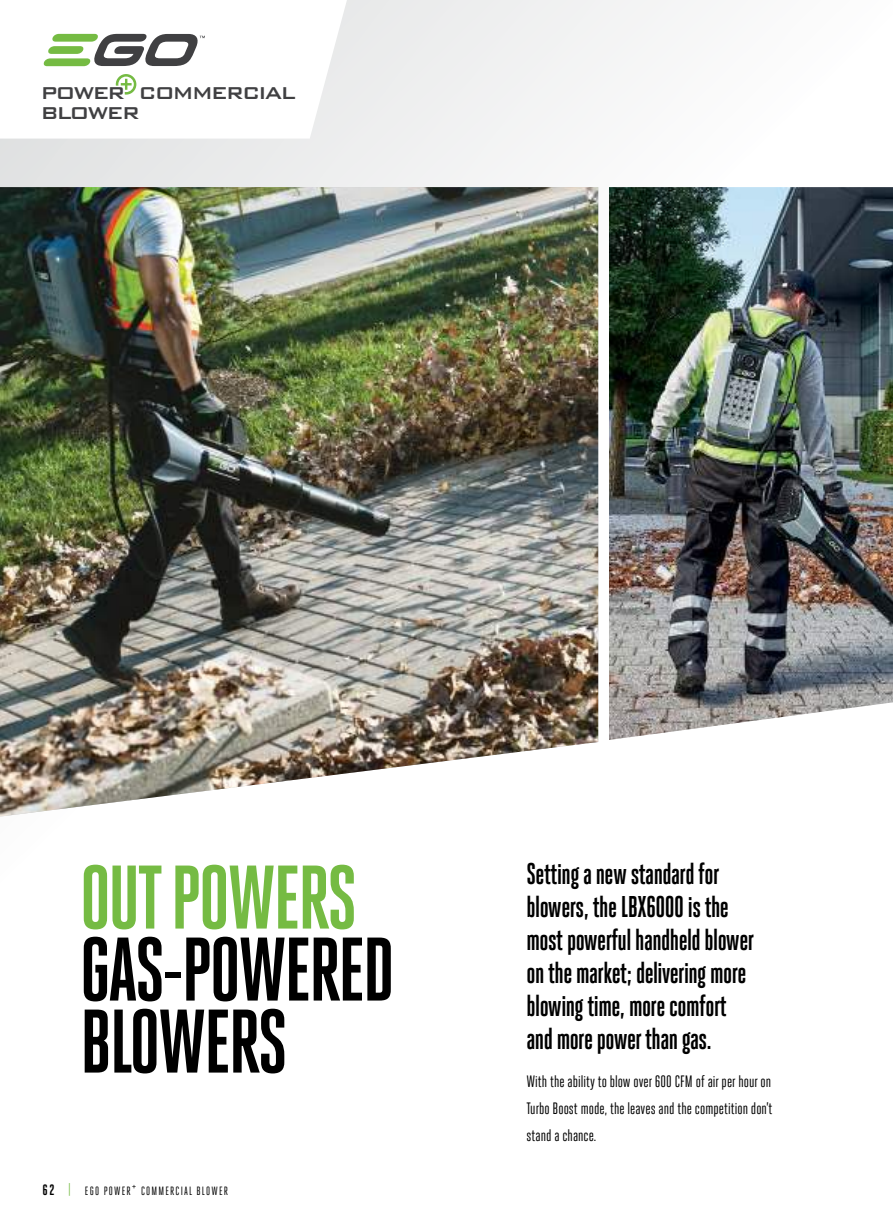
<style>
.page{position:relative;width:893px;height:1212px;background:#fff}
.page>*{position:absolute;margin:0;border:0;box-sizing:border-box;transform-origin:0 0}
.t1{font:700 90px/72px "Heroic Condensed";letter-spacing:-.035em;color:#000}
.t2{font:700 90px "Heroic Condensed";letter-spacing:-.035em;color:#75bb43}
.t3{font:700 30px/33px "Heroic Condensed";letter-spacing:-.02em;color:#000;scale:.94 1}
.t4{font:500 22.95px/19.4px "Bank Gothic BT";letter-spacing:-.095em;color:#404042}
.t5{font:16.5px/27px "Heroic Condensed";color:#000;text-align:justify}
.t6{font:12px "Heroic Condensed";letter-spacing:.1em;color:#000}
.s1{font-weight:700;font-size:15px}
.s2{font-size:15px;color:#75bb43}
</style>
<div class="page">
<div style="left:0;top:0;width:893px;height:1212px;background:linear-gradient(to bottom,#f2f2f2,#fff)"></div>
<img style="left:609px;top:187px;width:284px;height:553px">
<img style="left:0;top:187px;width:598px;height:629px">
<svg style="left:0;top:0;width:347px;height:139px"></svg>
<svg style="left:116px;top:74px;width:20px;height:21px"></svg>
<svg style="left:43px;top:34px;width:162px;height:32px"></svg>
<p class="t4" style="left:41px;top:83px;width:257px">POWER COMMERCIAL<br>BLOWER</p>
<h1 class="t2" style="left:80px;top:848px;width:279px">OUT POWERS</h1>
<h1 class="t1" style="left:80px;top:934px;width:317px">GAS-POWERED<br>BLOWERS</h1>
<p class="t6" style="left:43px;top:1184px;width:187px"><span class="s1">62</span> <span class="s2">|</span> EGO POWER+ COMMERCIAL BLOWER</p>
<p class="t3" style="left:526px;top:857px;width:244px">Setting a new standard for blowers, the LBX6000 is the most powerful handheld blower on the market; delivering more blowing time, more comfort and more power than gas.</p>
<p class="t5" style="left:526px;top:1068px;width:247px">With the ability to blow over 600 CFM of air per hour on Turbo Boost mode, the leaves and the competition don’t stand a chance.</p>
</div>
